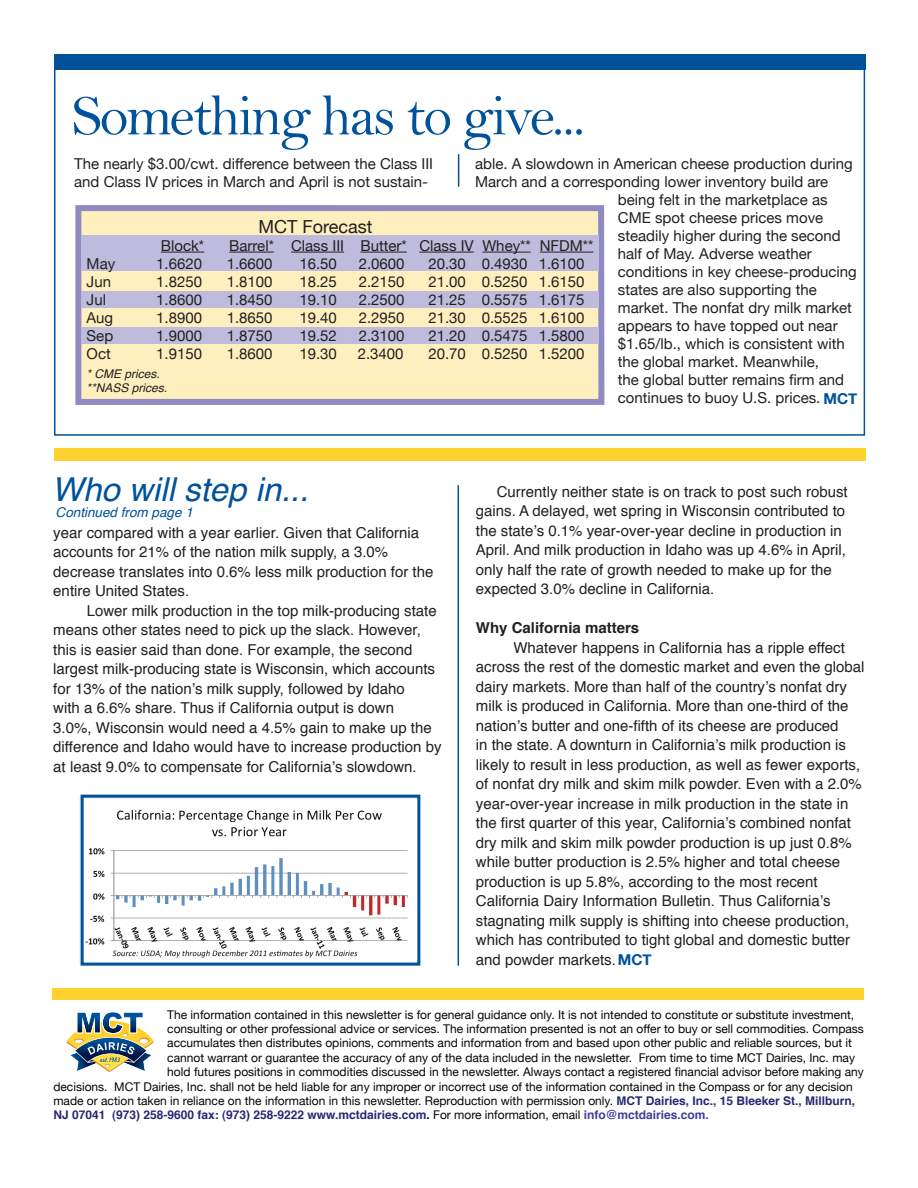
<style>
.page{position:relative;width:918px;height:1188px;background:#fff}
.page>*{position:absolute;margin:0;border:0;box-sizing:border-box;transform-origin:0 0}
.t1{font:58.5px "Bell";letter-spacing:-.04em;color:#01529a}
.t2{font:italic 33px "Helvetica";color:#01529a}
.t3{font:18px "Helvetica Neue";color:#231f20}
.t4{font:15px/19.5px "Helvetica";color:#231f20}
.t5{font:15px/18px "Helvetica Neue";color:#231f20}
.t6{font:700 15px "Helvetica";color:#231f20}
.t7{font:italic 13.5px "Helvetica";color:#01529a}
.t8{font:12px "Helvetica Neue";color:#040503}
.t9{font:700 12px "Helvetica";color:#272873}
.t10{font:italic 12px/13.5px "Helvetica";color:#231f20}
.s1{font-weight:700;color:#01529a}
.s2{font-family:"Helvetica Neue";font-weight:700;color:#01529a}
.s3{font-family:"Helvetica";font-weight:700;color:#272873}
.s4{color:#040503}
.s5{font-family:"Helvetica Neue";font-weight:400;color:#040503}
.s6{color:#3f3f9a}
</style>
<div class="page">
<hr style="left:458px;top:485px;width:1px;height:481px;background:#01529a">
<hr style="left:458px;top:154px;width:1px;height:33px;background:#01529a">
<div style="left:54px;top:449px;width:812px;height:12px;background:#ffd12e"></div>
<svg style="left:66px;top:1012px;width:88px;height:60px"></svg>
<div style="left:82px;top:210px;width:517px;height:189px;background:#feefbe"></div>
<div style="left:75px;top:205px;width:529px;height:200px;border:6px solid #908ac2"></div>
<div style="left:81px;top:235px;width:517px;height:36px;background:#bebbdc"></div>
<div style="left:81px;top:291px;width:517px;height:17px;background:#bebbdc"></div>
<div style="left:81px;top:327px;width:517px;height:16px;background:#bebbdc"></div>
<hr style="left:161px;top:252px;width:43px;height:1px;background:#231f20">
<hr style="left:229px;top:252px;width:45px;height:1px;background:#231f20">
<hr style="left:291px;top:252px;width:53px;height:1px;background:#231f20">
<hr style="left:360px;top:252px;width:47px;height:1px;background:#231f20">
<hr style="left:419px;top:252px;width:55px;height:1px;background:#231f20">
<hr style="left:482px;top:252px;width:49px;height:1px;background:#231f20">
<hr style="left:540px;top:252px;width:53px;height:1px;background:#231f20">
<div style="left:53px;top:989px;width:811px;height:11px;background:#ffd12e"></div>
<div style="left:54px;top:54px;width:811px;height:16px;background:#01529a"></div>
<img style="left:80px;top:798px;width:328px;height:165px">
<div style="left:81px;top:795px;width:339px;height:171px;border:3px solid #01529a"></div>
<h1 class="t1" style="left:72px;top:81px;width:515px">Something has to give...</h1>
<p class="t5" style="left:74px;top:155px;width:360px">The nearly $3.00/cwt. difference between the Class III and Class IV prices in March and April is not sustain-</p>
<p class="t5" style="left:475px;top:155px;width:379px">able. A slowdown in American cheese production during</p>
<p class="t5" style="left:475px;top:173px;width:355px">March and a corresponding lower inventory build are</p>
<p class="t5" style="left:618px;top:191px;width:211px">being felt in the marketplace as</p>
<p class="t5" style="left:618px;top:209px;width:207px">CME spot cheese prices move</p>
<p class="t5" style="left:618px;top:227px;width:224px">steadily higher during the second</p>
<p class="t5" style="left:618px;top:245px;width:195px">half of May. Adverse weather</p>
<p class="t5" style="left:618px;top:263px;width:240px">conditions in key cheese-producing</p>
<p class="t5" style="left:618px;top:281px;width:200px">states are also supporting the</p>
<p class="t5" style="left:618px;top:299px;width:235px">market. The nonfat dry milk market</p>
<p class="t5" style="left:618px;top:317px;width:221px">appears to have topped out near</p>
<p class="t5" style="left:618px;top:335px;width:228px">$1.65/lb., which is consistent with</p>
<p class="t5" style="left:618px;top:353px;width:203px">the global market. Meanwhile,</p>
<p class="t5" style="left:618px;top:371px;width:228px">the global butter remains firm and</p>
<p class="t5" style="left:618px;top:389px;width:241px">continues to buoy U.S. prices. <span class="s1">MCT</span></p>
<p class="t3" style="left:259px;top:215px;width:116px">MCT Forecast</p>
<p class="t5" style="left:161px;top:236px;width:45px">Block*</p>
<p class="t5" style="left:229px;top:236px;width:366px">Barrel* Class III Butter* Class IV Whey** NFDM**</p>
<p class="t5" style="left:87px;top:254px;width:30px">May</p>
<p class="t5" style="left:156px;top:254px;width:47px">1.6620</p>
<p class="t5" style="left:227px;top:254px;width:47px">1.6600</p>
<p class="t5" style="left:299px;top:254px;width:39px">16.50</p>
<p class="t5" style="left:359px;top:254px;width:47px">2.0600</p>
<p class="t5" style="left:428px;top:254px;width:158px">20.30 0.4930 1.6100</p>
<p class="t5" style="left:87px;top:272px;width:26px">Jun</p>
<p class="t5" style="left:156px;top:272px;width:47px">1.8250</p>
<p class="t5" style="left:227px;top:272px;width:47px">1.8100</p>
<p class="t5" style="left:299px;top:272px;width:39px">18.25</p>
<p class="t5" style="left:359px;top:272px;width:47px">2.2150</p>
<p class="t5" style="left:428px;top:272px;width:158px">21.00 0.5250 1.6150</p>
<p class="t5" style="left:87px;top:290px;width:21px">Jul</p>
<p class="t5" style="left:156px;top:290px;width:47px">1.8600</p>
<p class="t5" style="left:227px;top:290px;width:47px">1.8450</p>
<p class="t5" style="left:299px;top:290px;width:39px">19.10</p>
<p class="t5" style="left:359px;top:290px;width:47px">2.2500</p>
<p class="t5" style="left:428px;top:290px;width:158px">21.25 0.5575 1.6175</p>
<p class="t5" style="left:87px;top:308px;width:28px">Aug</p>
<p class="t5" style="left:156px;top:308px;width:47px">1.8900</p>
<p class="t5" style="left:227px;top:308px;width:47px">1.8650</p>
<p class="t5" style="left:299px;top:308px;width:39px">19.40</p>
<p class="t5" style="left:359px;top:308px;width:47px">2.2950</p>
<p class="t5" style="left:428px;top:308px;width:158px">21.30 0.5525 1.6100</p>
<p class="t5" style="left:87px;top:326px;width:28px">Sep</p>
<p class="t5" style="left:156px;top:326px;width:47px">1.9000</p>
<p class="t5" style="left:227px;top:326px;width:47px">1.8750</p>
<p class="t5" style="left:299px;top:326px;width:39px">19.52</p>
<p class="t5" style="left:359px;top:326px;width:47px">2.3100</p>
<p class="t5" style="left:428px;top:326px;width:158px">21.20 0.5475 1.5800</p>
<p class="t5" style="left:87px;top:344px;width:26px">Oct</p>
<p class="t5" style="left:156px;top:344px;width:47px">1.9150</p>
<p class="t5" style="left:227px;top:344px;width:47px">1.8600</p>
<p class="t5" style="left:299px;top:344px;width:39px">19.30</p>
<p class="t5" style="left:358px;top:344px;width:47px">2.3400</p>
<p class="t5" style="left:428px;top:344px;width:158px">20.70 0.5250 1.5200</p>
<p class="t10" style="left:87px;top:367px;width:82px">* CME prices. **NASS prices.</p>
<h2 class="t2" style="left:52px;top:463px;width:258px">Who will step in...</h2>
<p class="t7" style="left:56px;top:502px;width:139px">Continued from page 1</p>
<p class="t4" style="left:53px;top:523px;width:382px">year compared with a year earlier. Given that California accounts for 21% of the nation milk supply, a 3.0% decrease translates into 0.6% less milk production for the entire United States.</p>
<p class="t4" style="left:53px;top:601px;width:390px;text-indent:33px">Lower milk production in the top milk-producing state means other states need to pick up the slack. However, this is easier said than done. For example, the second largest milk-producing state is Wisconsin, which accounts for 13% of the nation’s milk supply, followed by Idaho<br>with a 6.6% share. Thus if California output is down<br>3.0%, Wisconsin would need a 4.5% gain to make up the difference and Idaho would have to increase production by at least 9.0% to compensate for California’s slowdown.</p>
<p class="t4" style="left:476px;top:482px;width:373px;text-indent:21px">Currently neither state is on track to post such robust gains. A delayed, wet spring in Wisconsin contributed to the state’s 0.1% year-over-year decline in production in April. And milk production in Idaho was up 4.6% in April, only half the rate of growth needed to make up for the expected 3.0% decline in California.</p>
<p class="t6" style="left:476px;top:616px;width:165px">Why California matters</p>
<p class="t4" style="left:476px;top:638px;width:390px;text-indent:38px">Whatever happens in California has a ripple effect across the rest of the domestic market and even the global dairy markets. More than half of the country’s nonfat dry milk is produced in California. More than one-third of the nation’s butter and one-fifth of its cheese are produced<br>in the state. A downturn in California’s milk production is likely to result in less production, as well as fewer exports, of nonfat dry milk and skim milk powder. Even with a 2.0% year-over-year increase in milk production in the state in the first quarter of this year, California’s combined nonfat dry milk and skim milk powder production is up just 0.8% while butter production is 2.5% higher and total cheese production is up 5.8%, according to the most recent California Dairy Information Bulletin. Thus California’s stagnating milk supply is shifting into cheese production, which has contributed to tight global and domestic butter</p>
<p class="t4" style="left:476px;top:950px;width:177px">and powder markets.<span class="s2">MCT</span></p>
<p class="t8" style="left:167px;top:1007px;width:688px">The information contained in this newsletter is for general guidance only. It is not intended to constitute or substitute investment,</p>
<p class="t8" style="left:167px;top:1022px;width:698px">consulting or other professional advice or services. The information presented is not an offer to buy or sell commodities. Compass</p>
<p class="t8" style="left:167px;top:1036px;width:686px">accumulates then distributes opinions, comments and information from and based upon other public and reliable sources, but it</p>
<p class="t8" style="left:167px;top:1050px;width:689px">cannot warrant or guarantee the accuracy of any of the data included in the newsletter. From time to time MCT Dairies, Inc. may</p>
<p class="t8" style="left:167px;top:1065px;width:698px">hold futures positions in commodities discussed in the newsletter. Always contact a registered financial advisor before making any</p>
<p class="t8" style="left:53px;top:1079px;width:801px">decisions. MCT Dairies, Inc. shall not be held liable for any improper or incorrect use of the information contained in the Compass or for any decision</p>
<p class="t8" style="left:53px;top:1094px;width:803px">made or action taken in reliance on the information in this newsletter. Reproduction with permission only. <span class="s3">MCT Dairies, Inc., 15 Bleeker St., Millburn,</span></p>
<p class="t9" style="left:53px;top:1105px;width:657px">NJ 07041 (973) 258-9600 fax: (973) 258-9222 www.mctdairies.com<span class="s4">.</span> <span class="s5">For more information, email</span> <span class="s6">info@mctdairies.com.</span></p>
</div>
